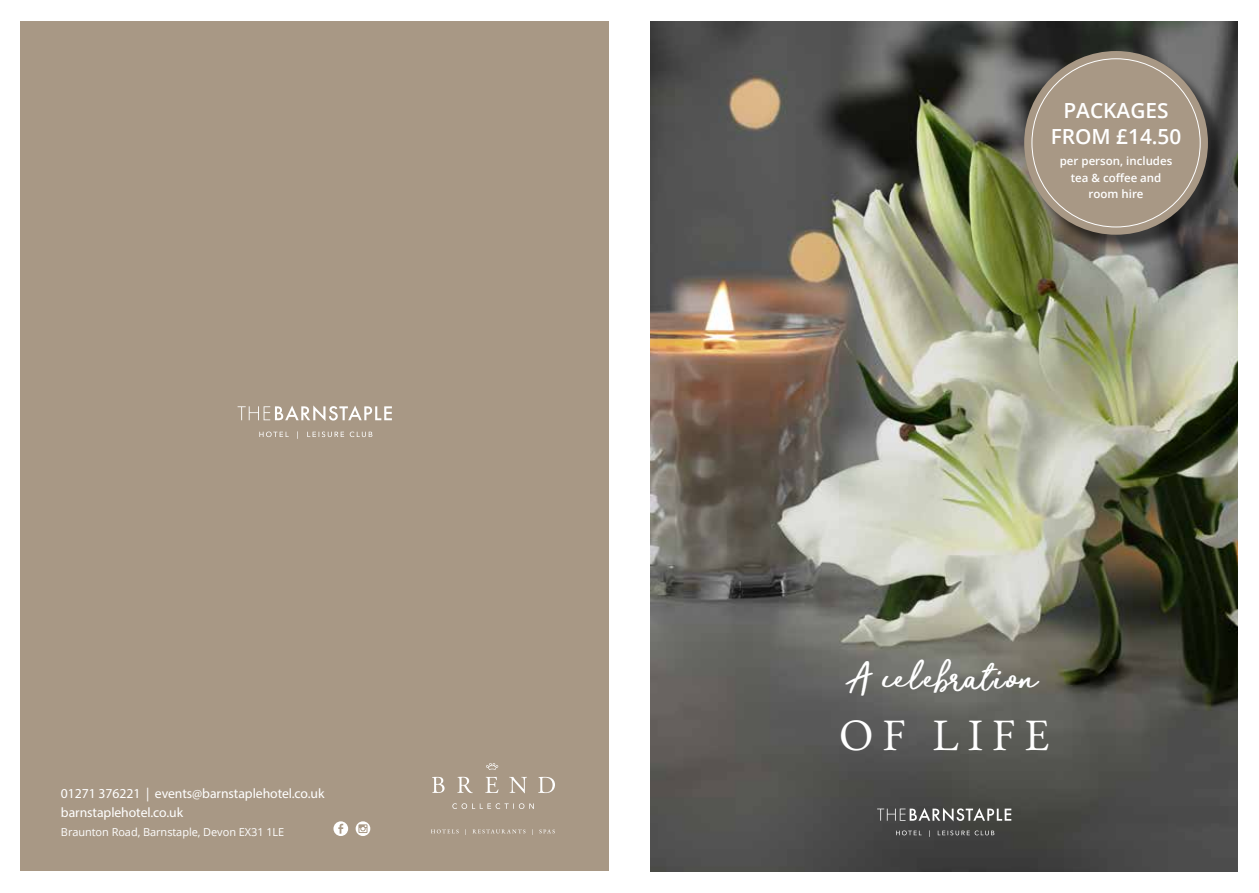
<style>
.page{position:relative;width:1259px;height:893px;background:#fff}
.page>*{position:absolute;margin:0;border:0;box-sizing:border-box;transform-origin:0 0}
.t1{font:45px "trendsetter";color:#fff}
.t2{font:45px "EB Garamond";letter-spacing:.2em;color:#fff}
.t3{font:600 20.85px/25.8px "Open Sans";color:#fff;text-align:center}
.t4{font:13.65px/19.2px "Myriad Pro";letter-spacing:-.005em;color:#fff}
.t5{font:600 11.55px/16.4px "Open Sans";color:#fff;text-align:center}
.t6{font:10.95px "Open Sans";letter-spacing:-.005em;color:#fff}
</style>
<div class="page">
<img style="left:651px;top:21px;width:586px;height:851px">
<svg style="left:877px;top:808px;width:134px;height:13px;background:#7b7c7a"></svg>
<svg style="left:896px;top:830px;width:98px;height:7px"></svg>
<div style="left:21px;top:21px;width:588px;height:850px;background:#a89885"></div>
<div style="left:1026px;top:53px;width:200px;height:200px;background:#000;opacity:.55"></div>
<div style="left:1024px;top:51px;width:184px;height:184px;background:#a89885;border-radius:50%"></div>
<svg style="left:333px;top:821px;width:15px;height:15px"></svg>
<svg style="left:356px;top:821px;width:14px;height:15px"></svg>
<svg style="left:452px;top:803px;width:82px;height:6px"></svg>
<svg style="left:432px;top:777px;width:12px;height:16px"></svg>
<svg style="left:485px;top:777px;width:13px;height:16px"></svg>
<svg style="left:538px;top:777px;width:17px;height:16px"></svg>
<svg style="left:457px;top:777px;width:16px;height:16px"></svg>
<svg style="left:509px;top:777px;width:18px;height:16px"></svg>
<svg style="left:486px;top:763px;width:12px;height:7px"></svg>
<svg style="left:431px;top:829px;width:124px;height:6px"></svg>
<svg style="left:238px;top:405px;width:154px;height:16px"></svg>
<svg style="left:259px;top:431px;width:113px;height:8px"></svg>
<p class="t4" style="left:61px;top:783px;width:265px">01271 376221 | events@barnstaplehotel.co.uk barnstaplehotel.co.uk</p>
<p class="t6" style="left:61px;top:824px;width:225px">Braunton Road, Barnstaple, Devon EX31 1LE</p>
<h2 class="t3" style="left:1050px;top:97px;width:132px">PACKAGES<br>FROM £14.50</h2>
<p class="t5" style="left:1059px;top:153px;width:114px">per person, includes tea &amp; coffee and room hire</p>
<h1 class="t1" style="left:851px;top:653px;width:187px">A celebration</h1>
<h1 class="t2" style="left:839px;top:705px;width:212px">OF LIFE</h1>
</div>
